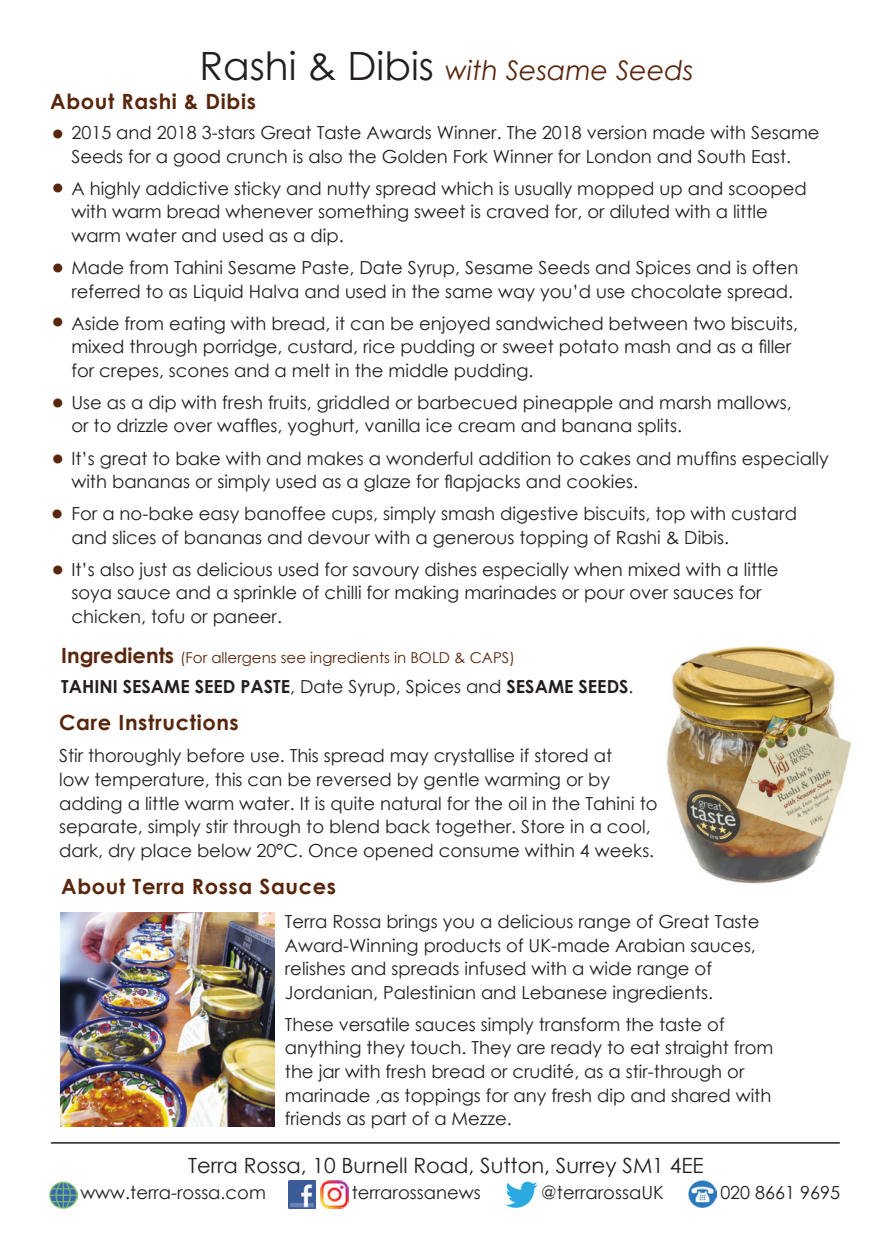
<style>
.page{position:relative;width:893px;height:1259px;background:#fff}
.page>*{position:absolute;margin:0;border:0;box-sizing:border-box;transform-origin:0 0}
.t1{font:30px/53.7px "Century Gothic";color:#58260c}
.t2{font:italic 27px "Century Gothic";color:#58260c}
.t3{font:700 21px "Century Gothic";letter-spacing:.03em;color:#58260c}
.t4{font:21px "Century Gothic";color:#231f20}
.t5{font:18px/23.7px "Century Gothic";color:#231f20}
.t6{font:700 18px "Century Gothic";color:#231f20}
.t7{font:15px "Century Gothic";color:#58260c}
.s1{font-style:normal;font-size:39px;color:#231f20}
.s2{font-weight:700;font-size:21px}
.s3{font-weight:400}
</style>
<div class="page">
<img style="left:61px;top:912px;width:213px;height:214px">
<img style="left:666px;top:646px;width:186px;height:238px">
<hr style="left:51px;top:1142px;width:789px;height:1px;background:#231f20">
<img style="left:288px;top:1181px;width:28px;height:27px">
<img style="left:505px;top:1181px;width:33px;height:27px">
<img style="left:50px;top:1181px;width:27px;height:27px">
<img style="left:321px;top:1181px;width:27px;height:27px">
<img style="left:689px;top:1181px;width:27px;height:27px">
<h2 class="t2" style="left:199px;top:52px;width:496px"><span class="s1">Rashi &amp; Dibis</span> with Sesame Seeds</h2>
<p class="t3" style="left:50px;top:85px;width:207px">About Rashi &amp; Dibis</p>
<h1 class="t1" style="left:49px;top:106px;width:20px">•</h1>
<h1 class="t1" style="left:49px;top:160px;width:20px">•</h1>
<h1 class="t1" style="left:49px;top:241px;width:20px">• •</h1>
<h1 class="t1" style="left:49px;top:374px;width:20px;line-height:55.8px">• •</h1>
<h1 class="t1" style="left:48px;top:487px;width:20px">•</h1>
<h1 class="t1" style="left:49px;top:543px;width:20px">•</h1>
<p class="t5" style="left:71px;top:120px;width:750px">2015 and 2018 3-stars Great Taste Awards Winner. The 2018 version made with Sesame<br>Seeds for a good crunch is also the Golden Fork Winner for London and South East.</p>
<p class="t5" style="left:71px;top:176px;width:737px">A highly addictive sticky and nutty spread which is usually mopped up and scooped with warm bread whenever something sweet is craved for, or diluted with a little warm water and used as a dip.</p>
<p class="t5" style="left:71px;top:255px;width:728px">Made from Tahini Sesame Paste, Date Syrup, Sesame Seeds and Spices and is often referred to as Liquid Halva and used in the same way you’d use chocolate spread.</p>
<p class="t5" style="left:71px;top:311px;width:728px">Aside from eating with bread, it can be enjoyed sandwiched between two biscuits, mixed through porridge, custard, rice pudding or sweet potato mash and as a filler for crepes, scones and a melt in the middle pudding.</p>
<p class="t5" style="left:71px;top:390px;width:722px">Use as a dip with fresh fruits, griddled or barbecued pineapple and marsh mallows, or to drizzle over waffles, yoghurt, vanilla ice cream and banana splits.</p>
<p class="t5" style="left:71px;top:446px;width:759px">It’s great to bake with and makes a wonderful addition to cakes and muffins especially with bananas or simply used as a glaze for flapjacks and cookies.</p>
<p class="t5" style="left:71px;top:501px;width:727px">For a no-bake easy banoffee cups, simply smash digestive biscuits, top with custard and slices of bananas and devour with a generous topping of Rashi &amp; Dibis.</p>
<p class="t5" style="left:71px;top:557px;width:709px">It’s also just as delicious used for savoury dishes especially when mixed with a little soya sauce and a sprinkle of chilli for making marinades or pour over sauces for chicken, tofu or paneer.</p>
<p class="t7" style="left:61px;top:647px;width:455px"><span class="s2">Ingredients</span> (For allergens see ingredients in BOLD &amp; CAPS)</p>
<p class="t6" style="left:61px;top:672px;width:574px">TAHINI SESAME SEED PASTE<span class="s3">, Date Syrup, Spices and</span> SESAME SEEDS<span class="s3">.</span></p>
<p class="t3" style="left:59px;top:707px;width:181px">Care Instructions</p>
<p class="t5" style="left:59px;top:744px;width:600px">Stir thoroughly before use. This spread may crystallise if stored at<br>low temperature, this can be reversed by gentle warming or by adding a little warm water. It is quite natural for the oil in the Tahini to separate, simply stir through to blend back together. Store in a cool, dark, dry place below 20°C. Once opened consume within 4 weeks.</p>
<p class="t3" style="left:61px;top:870px;width:276px">About Terra Rossa Sauces</p>
<p class="t5" style="left:285px;top:909px;width:476px">Terra Rossa brings you a delicious range of Great Taste Award-Winning products of UK-made Arabian sauces, relishes and spreads infused with a wide range of Jordanian, Palestinian and Lebanese ingredients.</p>
<p class="t5" style="left:285px;top:1012px;width:490px">These versatile sauces simply transform the taste of anything they touch. They are ready to eat straight from the jar with fresh bread or crudité, as a stir-through or marinade ,as toppings for any fresh dip and shared with friends as part of a Mezze.</p>
<p class="t4" style="left:188px;top:1150px;width:517px">Terra Rossa, 10 Burnell Road, Sutton, Surrey SM1 4EE</p>
<p class="t5" style="left:80px;top:1180px;width:187px">www.terra-rossa.com</p>
<p class="t5" style="left:352px;top:1180px;width:131px">terrarossanews</p>
<p class="t5" style="left:541px;top:1180px;width:124px">@terrarossaUK</p>
<p class="t5" style="left:720px;top:1180px;width:121px">020 8661 9695</p>
</div>
